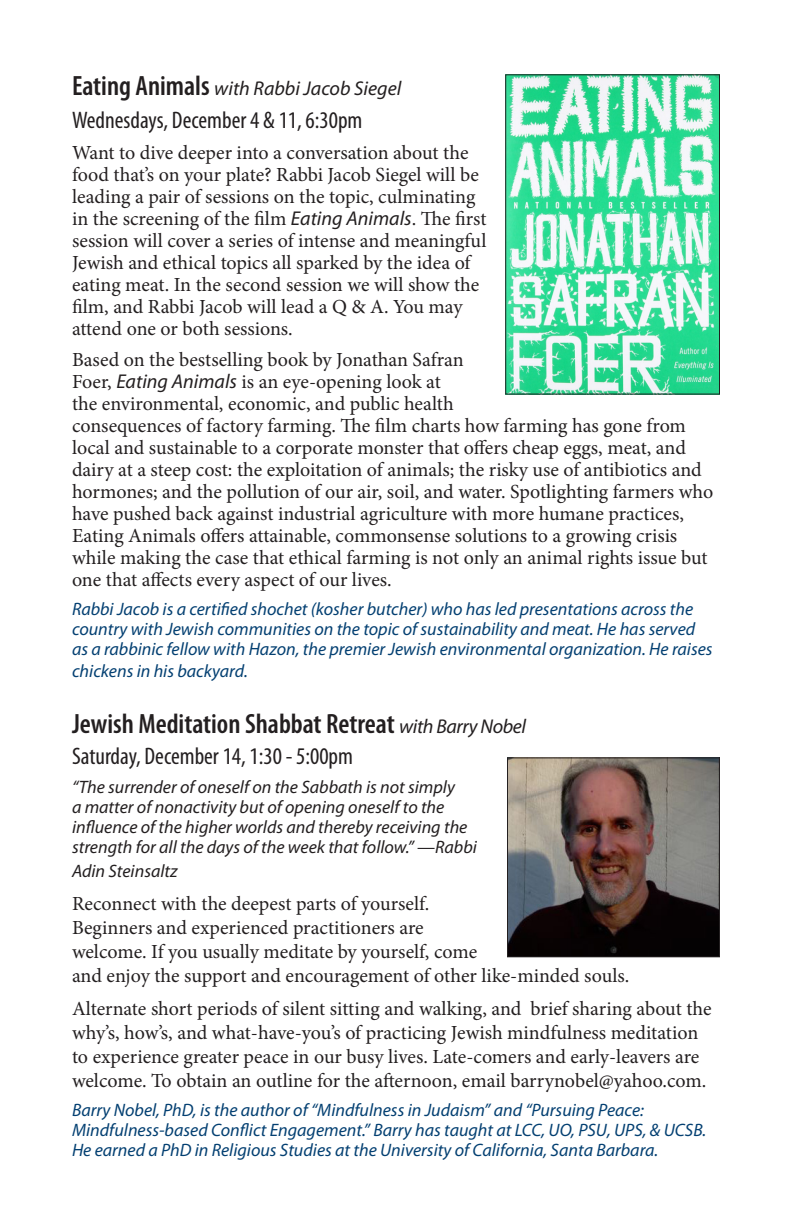
<style>
.page{position:relative;width:792px;height:1224px;background:#fff}
.page>*{position:absolute;margin:0;border:0;box-sizing:border-box;transform-origin:0 0}
.Class_Event_Name{font:600 condensed 28px "Myriad Pro";color:#231f20}
.Dates_Times_Fees{font:condensed 24px "Myriad Pro";color:#231f20}
.Description{font:condensed 24px "Myriad Pro";color:#231f20}
.Description-2{font:20px/22px "Minion Pro";color:#231f20}
.Description-3{font:italic 20px "Myriad Pro";color:#231f20}
.Description-4{font:italic 18px/20px "Myriad Pro";color:#044072}
.Description-5{font:italic 18px/20px "Myriad Pro";color:#231f20}
.s1{font-weight:600;font-style:normal;font-stretch:condensed;font-size:28px}
.s2{font-family:"Myriad Pro";font-style:italic}
.s3{font-weight:400;font-style:italic;font-stretch:normal;font-size:20px}
</style>
<div class="page">
<img style="left:507px;top:76px;width:211px;height:317px">
<div style="left:505px;top:74px;width:215px;height:321px;border:1px solid #231f20"></div>
<img style="left:509px;top:759px;width:209px;height:196px">
<div style="left:507px;top:757px;width:213px;height:200px;border:1px solid #231f20"></div>
<p class="Description-3" style="left:72px;top:76px;width:331px"><span class="s1">Eating Animals</span> with Rabbi Jacob Siegel</p>
<p class="Description" style="left:72px;top:106px;width:292px">Wednesdays, December 4 &amp; 11, 6:30pm</p>
<p class="Description-2" style="left:72px;top:142px;width:416px">Want to dive deeper into a conversation about the food that’s on your plate? Rabbi Jacob Siegel will be leading a pair of sessions on the topic, culminating in the screening of the film <span class="s2">Eating Animals</span>. The first session will cover a series of intense and meaningful Jewish and ethical topics all sparked by the idea of eating meat. In the second session we will show the film, and Rabbi Jacob will lead a Q &amp; A. You may attend one or both sessions.</p>
<p class="Description-2" style="left:72px;top:349px;width:643px">Based on the bestselling book by Jonathan Safran<br>Foer, <span class="s2">Eating Animals</span> is an eye-opening look at<br>the environmental, economic, and public health<br>consequences of factory farming. The film charts how farming has gone from local and sustainable to a corporate monster that offers cheap eggs, meat, and dairy at a steep cost: the exploitation of animals; the risky use of antibiotics and hormones; and the pollution of our air, soil, and water. Spotlighting farmers who have pushed back against industrial agriculture with more humane practices, Eating Animals offers attainable, commonsense solutions to a growing crisis while making the case that ethical farming is not only an animal rights issue but one that affects every aspect of our lives.</p>
<p class="Description-4" style="left:72px;top:599px;width:642px">Rabbi Jacob is a certified shochet (kosher butcher) who has led presentations across the country with Jewish communities on the topic of sustainability and meat. He has served as a rabbinic fellow with Hazon, the premier Jewish environmental organization. He raises</p>
<p class="Description-4" style="left:72px;top:661px;width:177px">chickens in his backyard.</p>
<p class="Class_Event_Name" style="left:72px;top:706px;width:456px">Jewish Meditation Shabbat Retreat <span class="s3">with Barry Nobel</span></p>
<p class="Dates_Times_Fees" style="left:72px;top:742px;width:283px">Saturday, December 14, 1:30 - 5:00pm</p>
<p class="Description-5" style="left:72px;top:777px;width:406px">“The surrender of oneself on the Sabbath is not simply<br>a matter of nonactivity but of opening oneself to the influence of the higher worlds and thereby receiving the strength for all the days of the week that follow.” —Rabbi</p>
<p class="Description-5" style="left:72px;top:861px;width:107px">Adin Steinsaltz</p>
<p class="Description-2" style="left:72px;top:892px;width:559px;line-height:24px">Reconnect with the deepest parts of yourself.<br>Beginners and experienced practitioners are<br>welcome. If you usually meditate by yourself, come<br>and enjoy the support and encouragement of other like-minded souls.</p>
<p class="Description-2" style="left:72px;top:997px;width:641px;line-height:24px">Alternate short periods of silent sitting and walking, and brief sharing about the why’s, how’s, and what-have-you’s of practicing Jewish mindfulness meditation to experience greater peace in our busy lives. Late-comers and early-leavers are welcome. To obtain an outline for the afternoon, email barrynobel@yahoo.com.</p>
<p class="Description-4" style="left:72px;top:1100px;width:636px">Barry Nobel, PhD, is the author of “Mindfulness in Judaism” and “Pursuing Peace:<br>Mindfulness-based Conflict Engagement.” Barry has taught at LCC, UO, PSU, UPS, &amp; UCSB.<br>He earned a PhD in Religious Studies at the University of California, Santa Barbara.</p>
</div>
